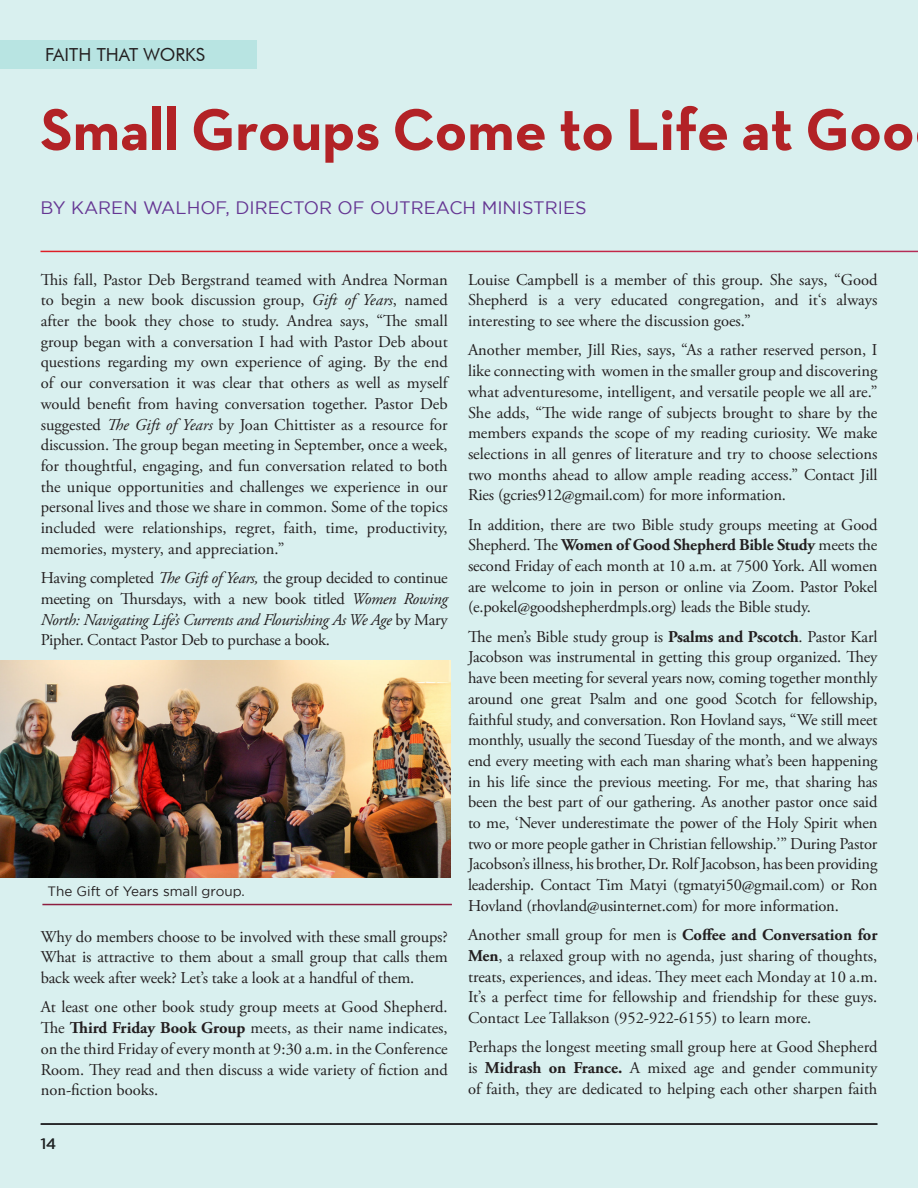
<style>
.page{position:relative;width:918px;height:1188px;background:#d9f0ef}
.page>*{position:absolute;margin:0;border:0;box-sizing:border-box;transform-origin:0 0}
.Body_type{font:700 60px "Neutra Text TF";color:#b22226}
.Body_type-2{font:18px "Gotham";color:#653693}
.t1{font:18px "Futura BT";color:#231f20}
.Body_type-3{font:16.5px/20.7px "Adobe Garamond Pro";color:#231f20;text-align:justify}
.t2{font:15px "Gotham";color:#231f20}
.Captions{font:13.5px "Gotham";color:#231f20}
.s1{font-style:italic}
.s2{font-weight:700}
</style>
<div class="page">
<div style="left:0;top:40px;width:256px;height:29px;background:#b8e4e2"></div>
<hr style="left:40px;top:1123px;width:837px;height:2px;background:#231f20">
<hr style="left:40px;top:251px;width:878px;height:1px;background:#fff">
<img style="left:0;top:661px;width:451px;height:217px">
<hr style="left:42px;top:904px;width:410px;height:1px;background:#8d1e40">
<p class="t1" style="left:45px;top:43px;width:161px">FAITH THAT WORKS</p>
<p class="Body_type" style="left:40px;top:92px;width:876px">Small Groups Come to Life at Goo</p>
<p class="Body_type-2" style="left:40px;top:198px;width:548px">BY KAREN WALHOF, DIRECTOR OF OUTREACH MINISTRIES</p>
<p class="Body_type-3" style="left:41px;top:270px;width:409px">This fall, Pastor Deb Bergstrand teamed with Andrea Norman to begin a new book discussion group, <span class="s1">Gift of Years</span>, named after the book they chose to study. Andrea says, “The small group began with a conversation I had with Pastor Deb about questions regarding my own experience of aging. By the end of our conversation it was clear that others as well as myself would benefit from having conversation together. Pastor Deb suggested <span class="s1">The Gift of Years</span> by Joan Chittister as a resource for discussion. The group began meeting in September, once a week, for thoughtful, engaging, and fun conversation related to both the unique opportunities and challenges we experience in our personal lives and those we share in common. Some of the topics included were relationships, regret, faith, time, productivity, memories, mystery, and appreciation.”</p>
<p class="Body_type-3" style="left:41px;top:568px;width:409px">Having completed <span class="s1">The Gift of Years,</span> the group decided to continue meeting on Thursdays, with a new book titled <span class="s1">Women Rowing North: Navigating Life’s Currents and Flourishing As We Age</span> by Mary Pipher. Contact Pastor Deb to purchase a book.</p>
<p class="Captions" style="left:48px;top:884px;width:199px">The Gift of Years small group.</p>
<p class="Body_type-3" style="left:41px;top:927px;width:409px">Why do members choose to be involved with these small groups?<br>What is attractive to them about a small group that calls them back week after week? Let’s take a look at a handful of them.</p>
<p class="Body_type-3" style="left:41px;top:997px;width:409px">At least one other book study group meets at Good Shepherd.<br>The <span class="s2">Third Friday Book Group</span> meets, as their name indicates, on the third Friday of every month at 9:30 a.m. in the Conference Room. They read and then discuss a wide variety of fiction and non-fiction books.</p>
<p class="t2" style="left:41px;top:1136px;width:17px">14</p>
<p class="Body_type-3" style="left:468px;top:270px;width:411px">Louise Campbell is a member of this group. She says, “Good Shepherd is a very educated congregation, and it‘s always interesting to see where the discussion goes.”</p>
<p class="Body_type-3" style="left:468px;top:340px;width:411px">Another member, Jill Ries, says, “As a rather reserved person, I like connecting with women in the smaller group and discovering what adventuresome, intelligent, and versatile people we all are.” She adds, “The wide range of subjects brought to share by the members expands the scope of my reading curiosity. We make selections in all genres of literature and try to choose selections two months ahead to allow ample reading access.” Contact Jill Ries (gcries912@gmail.com) for more information.</p>
<p class="Body_type-3" style="left:468px;top:515px;width:411px">In addition, there are two Bible study groups meeting at Good Shepherd. The <span class="s2">Women of Good Shepherd Bible Study</span> meets the second Friday of each month at 10 a.m. at 7500 York. All women are welcome to join in person or online via Zoom. Pastor Pokel (e.pokel@goodshepherdmpls.org) leads the Bible study.</p>
<p class="Body_type-3" style="left:468px;top:627px;width:411px">The men’s Bible study group is <span class="s2">Psalms and Pscotch</span>. Pastor Karl Jacobson was instrumental in getting this group organized. They have been meeting for several years now, coming together monthly around one great Psalm and one good Scotch for fellowship, faithful study, and conversation. Ron Hovland says, “We still meet monthly, usually the second Tuesday of the month, and we always end every meeting with each man sharing what’s been happening in his life since the previous meeting. For me, that sharing has been the best part of our gathering. As another pastor once said to me, ‘Never underestimate the power of the Holy Spirit when two or more people gather in Christian fellowship.’” During Pastor Jacobson’s illness, his brother, Dr. Rolf Jacobson, has been providing leadership. Contact Tim Matyi (tgmatyi50@gmail.com) or Ron Hovland (rhovland@usinternet.com) for more information.</p>
<p class="Body_type-3" style="left:468px;top:925px;width:411px">Another small group for men is <span class="s2">Coffee and Conversation for Men</span>, a relaxed group with no agenda, just sharing of thoughts, treats, experiences, and ideas. They meet each Monday at 10 a.m.<br>It’s a perfect time for fellowship and friendship for these guys.<br>Contact Lee Tallakson (952-922-6155) to learn more.</p>
<p class="Body_type-3" style="left:468px;top:1037px;width:411px">Perhaps the longest meeting small group here at Good Shepherd is <span class="s2">Midrash on France.</span> A mixed age and gender community of faith, they are dedicated to helping each other sharpen faith</p>
</div>
